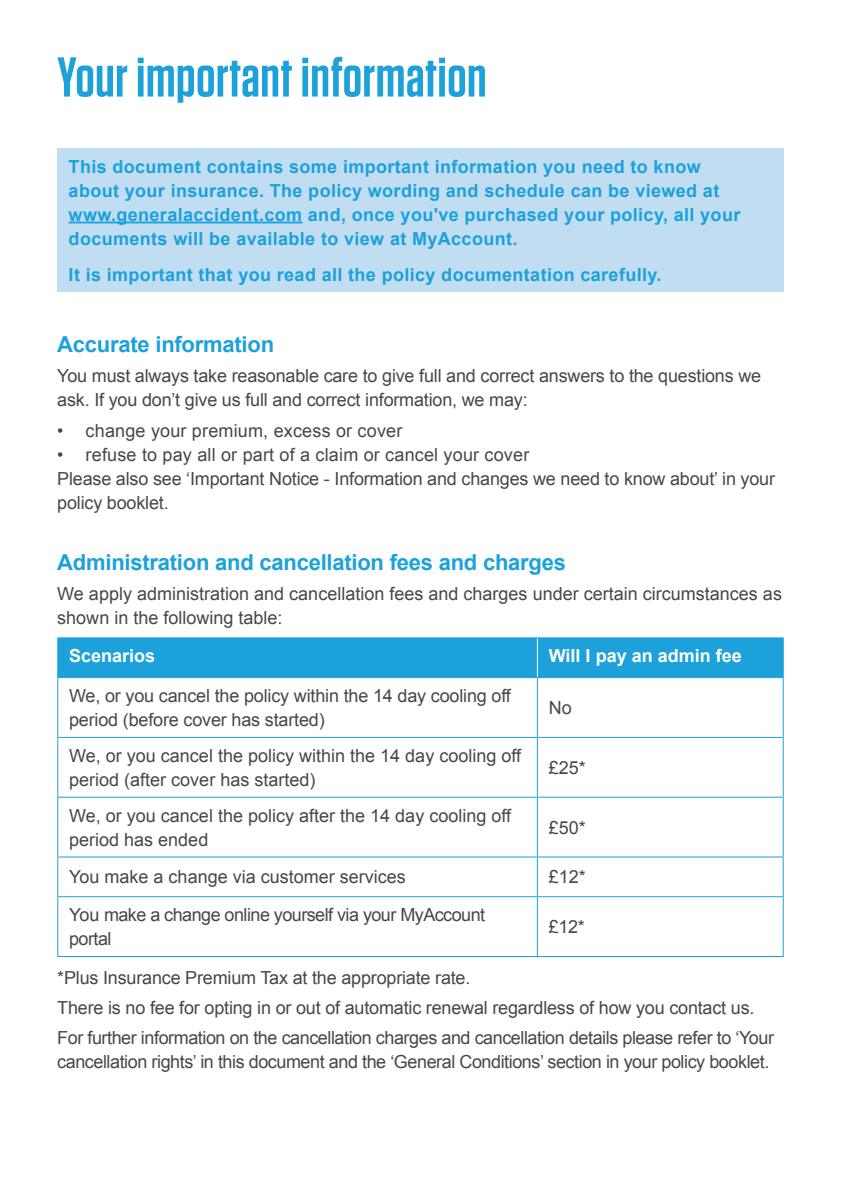
<style>
.page{position:relative;width:841px;height:1192px;background:#fff}
.page>*{position:absolute;margin:0;border:0;box-sizing:border-box;transform-origin:0 0}
.t1{font:600 56px "Tungsten";letter-spacing:.01em;color:#1ca1db}
.t2{font:700 22px "Arial";letter-spacing:-.01em;color:#1ca1db}
.t3{font:18px/24px "Arial";letter-spacing:-.01em;color:#464748}
.t4{font:700 18px/24px "Arial";letter-spacing:.02em;color:#1ca1db}
.t5{font:18px/24px "Arial";letter-spacing:-.03em;color:#464748}
.t6{font:18px "Arial";letter-spacing:.01em;color:#464748}
.t7{font:700 18px "Arial";color:#fff}
</style>
<div class="page">
<div style="left:57px;top:148px;width:726px;height:144px;background:#c1ddf2"></div>
<hr style="left:69px;top:221px;width:233px;height:2px;background:#1ca1db">
<div style="left:58px;top:638px;width:724px;height:39px;background:#1ca1db"></div>
<hr style="left:536px;top:638px;width:1px;height:39px;background:#fff">
<hr style="left:57px;top:638px;width:1px;height:39px;background:#1ca1db">
<hr style="left:57px;top:637px;width:480px;height:1px;background:#1ca1db">
<hr style="left:537px;top:637px;width:246px;height:1px;background:#1ca1db">
<hr style="left:782px;top:638px;width:1px;height:39px;background:#1ca1db">
<hr style="left:57px;top:678px;width:1px;height:59px;background:#1ca1db">
<hr style="left:57px;top:738px;width:1px;height:58px;background:#1ca1db">
<hr style="left:57px;top:797px;width:1px;height:59px;background:#1ca1db">
<hr style="left:57px;top:857px;width:1px;height:39px;background:#1ca1db">
<hr style="left:57px;top:897px;width:1px;height:59px;background:#1ca1db">
<hr style="left:57px;top:677px;width:480px;height:1px;background:#1ca1db">
<hr style="left:537px;top:677px;width:246px;height:1px;background:#1ca1db">
<hr style="left:536px;top:678px;width:1px;height:59px;background:#1ca1db">
<hr style="left:782px;top:678px;width:1px;height:59px;background:#1ca1db">
<hr style="left:536px;top:738px;width:1px;height:58px;background:#1ca1db">
<hr style="left:782px;top:738px;width:1px;height:58px;background:#1ca1db">
<hr style="left:536px;top:797px;width:1px;height:59px;background:#1ca1db">
<hr style="left:782px;top:797px;width:1px;height:59px;background:#1ca1db">
<hr style="left:536px;top:857px;width:1px;height:39px;background:#1ca1db">
<hr style="left:782px;top:857px;width:1px;height:39px;background:#1ca1db">
<hr style="left:536px;top:897px;width:1px;height:59px;background:#1ca1db">
<hr style="left:782px;top:897px;width:1px;height:59px;background:#1ca1db">
<hr style="left:57px;top:737px;width:480px;height:1px;background:#1ca1db">
<hr style="left:537px;top:737px;width:246px;height:1px;background:#1ca1db">
<hr style="left:57px;top:796px;width:480px;height:1px;background:#1ca1db">
<hr style="left:537px;top:796px;width:246px;height:1px;background:#1ca1db">
<hr style="left:57px;top:856px;width:480px;height:1px;background:#1ca1db">
<hr style="left:537px;top:856px;width:246px;height:1px;background:#1ca1db">
<hr style="left:57px;top:896px;width:480px;height:1px;background:#1ca1db">
<hr style="left:537px;top:896px;width:246px;height:1px;background:#1ca1db">
<hr style="left:57px;top:956px;width:480px;height:1px;background:#1ca1db">
<hr style="left:537px;top:956px;width:246px;height:1px;background:#1ca1db">
<h1 class="t1" style="left:57px;top:48px;width:430px">Your important information</h1>
<p class="t4" style="left:69px;top:155px;width:673px">This document contains some important information you need to know about your insurance. The policy wording and schedule can be viewed at www.generalaccident.com and, once you've purchased your policy, all your documents will be available to view at MyAccount.</p>
<p class="t4" style="left:69px;top:263px;width:594px">It is important that you read all the policy documentation carefully.</p>
<p class="t2" style="left:57px;top:330px;width:218px">Accurate information</p>
<p class="t3" style="left:57px;top:363px;width:705px">You must always take reasonable care to give full and correct answers to the questions we ask. If you don’t give us full and correct information, we may:</p>
<p class="t6" style="left:57px;top:418px;width:346px">• change your premium, excess or cover</p>
<p class="t3" style="left:57px;top:442px;width:719px">• refuse to pay all or part of a claim or cancel your cover<br>Please also see ‘Important Notice - Information and changes we need to know about’ in your policy booklet.</p>
<p class="t2" style="left:57px;top:548px;width:510px">Administration and cancellation fees and charges</p>
<p class="t3" style="left:57px;top:581px;width:725px">We apply administration and cancellation fees and charges under certain circumstances as shown in the following table:</p>
<p class="t7" style="left:69px;top:644px;width:88px">Scenarios</p>
<p class="t7" style="left:548px;top:644px;width:194px">Will I pay an admin fee</p>
<p class="t3" style="left:69px;top:684px;width:443px">We, or you cancel the policy within the 14 day cooling off period (before cover has started)</p>
<p class="t3" style="left:548px;top:696px;width:25px">No</p>
<p class="t3" style="left:69px;top:743px;width:453px">We, or you cancel the policy within the 14 day cooling off period (after cover has started)</p>
<p class="t3" style="left:548px;top:755px;width:39px">£25*</p>
<p class="t3" style="left:69px;top:803px;width:443px">We, or you cancel the policy after the 14 day cooling off period has ended</p>
<p class="t3" style="left:548px;top:815px;width:39px">£50*</p>
<p class="t3" style="left:69px;top:865px;width:338px">You make a change via customer services</p>
<p class="t3" style="left:548px;top:865px;width:39px">£12*</p>
<p class="t5" style="left:69px;top:903px;width:417px">You make a change online yourself via your MyAccount portal</p>
<p class="t3" style="left:548px;top:915px;width:37px">£12*</p>
<p class="t3" style="left:57px;top:963px;width:718px;line-height:29.6px">*Plus Insurance Premium Tax at the appropriate rate.<br>There is no fee for opting in or out of automatic renewal regardless of how you contact us.<br>For further information on the cancellation charges and cancellation details please refer to ‘Your</p>
<p class="t3" style="left:57px;top:1049px;width:713px">cancellation rights’ in this document and the ‘General Conditions’ section in your policy booklet.</p>
</div>
